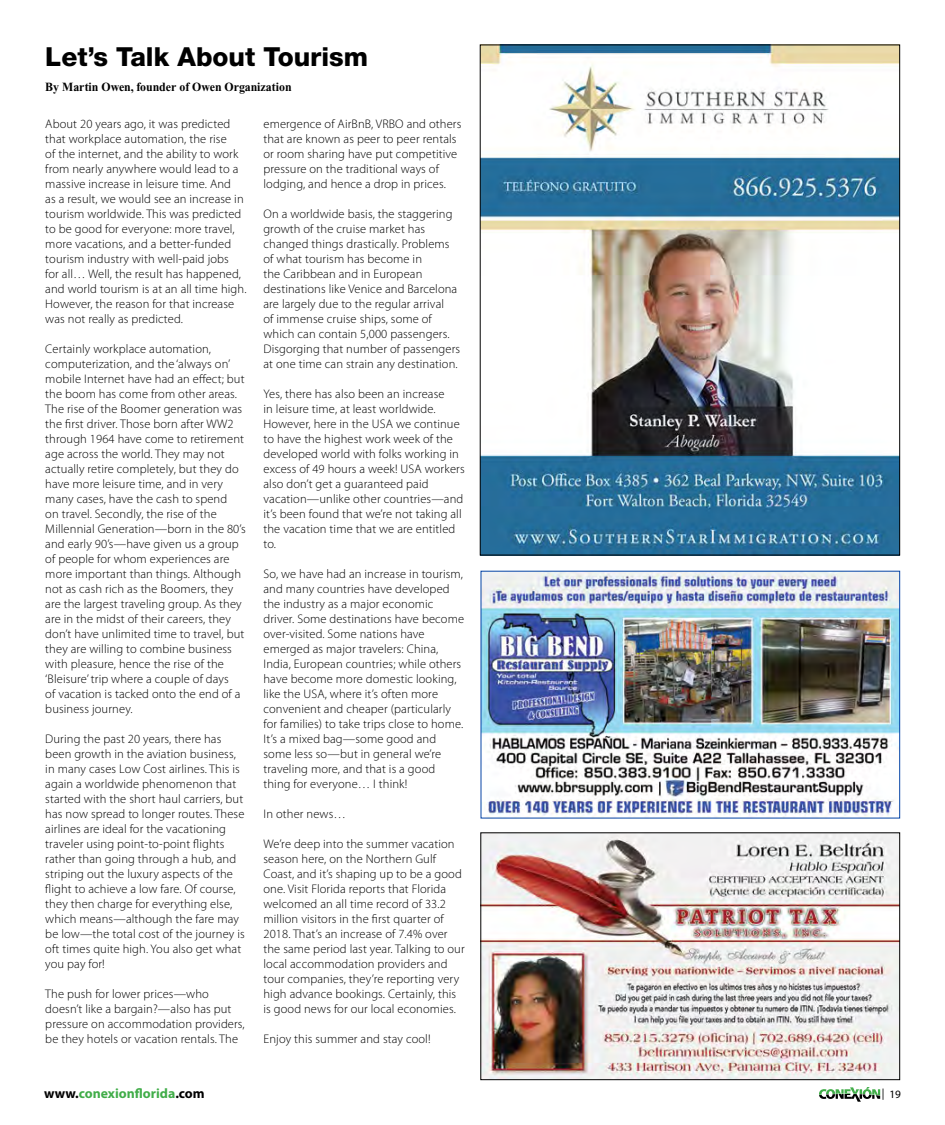
<style>
.page{position:relative;width:945px;height:1125px;background:#fff}
.page>*{position:absolute;margin:0;border:0;box-sizing:border-box;transform-origin:0 0}
.t1{font:800 26.25px "Helvetica Neue";color:#000}
.t2{font:700 13.75px "Myriad Pro";color:#41ad49}
.t3{font:300 12.5px/15px "Myriad Pro";letter-spacing:.01em;color:#000}
.t4{font:700 12.5px "Times New Roman";color:#000;scale:.95 1}
.t5{font:11.25px "Myriad Pro";color:#000}
.s1{color:#000}
</style>
<div class="page">
<svg style="left:819px;top:1087px;width:61px;height:15px"></svg>
<img style="left:483px;top:573px;width:415px;height:243px">
<img style="left:482px;top:834px;width:416px;height:244px">
<div style="left:480px;top:832px;width:420px;height:248px;border:1px solid #000"></div>
<img style="left:482px;top:47px;width:416px;height:506px">
<h1 class="t1" style="left:45px;top:41px;width:324px">Let’s Talk About Tourism</h1>
<p class="t4" style="left:45px;top:80px;width:261px">By Martin Owen, founder of Owen Organization</p>
<p class="t3" style="left:45px;top:116px;width:203px">About 20 years ago, it was predicted that workplace automation, the rise<br>of the internet, and the ability to work from nearly anywhere would lead to a massive increase in leisure time. And<br>as a result, we would see an increase in tourism worldwide. This was predicted to be good for everyone: more travel, more vacations, and a better-funded tourism industry with well-paid jobs<br>for all… Well, the result has happened, and world tourism is at an all time high.<br>However, the reason for that increase was not really as predicted.</p>
<p class="t3" style="left:45px;top:341px;width:202px">Certainly workplace automation, computerization, and the ‘always on’ mobile Internet have had an effect; but the boom has come from other areas.<br>The rise of the Boomer generation was the first driver. Those born after WW2 through 1964 have come to retirement age across the world. They may not actually retire completely, but they do have more leisure time, and in very many cases, have the cash to spend<br>on travel. Secondly, the rise of the Millennial Generation—born in the 80’s and early 90’s—have given us a group of people for whom experiences are more important than things. Although not as cash rich as the Boomers, they are the largest traveling group. As they are in the midst of their careers, they don’t have unlimited time to travel, but they are willing to combine business with pleasure, hence the rise of the ‘Bleisure’ trip where a couple of days<br>of vacation is tacked onto the end of a business journey.</p>
<p class="t3" style="left:45px;top:731px;width:201px">During the past 20 years, there has been growth in the aviation business, in many cases Low Cost airlines. This is again a worldwide phenomenon that started with the short haul carriers, but has now spread to longer routes. These airlines are ideal for the vacationing traveler using point-to-point flights rather than going through a hub, and striping out the luxury aspects of the flight to achieve a low fare. Of course, they then charge for everything else, which means—although the fare may be low—the total cost of the journey is oft times quite high. You also get what you pay for!</p>
<p class="t3" style="left:45px;top:986px;width:201px">The push for lower prices—who doesn’t like a bargain?—also has put pressure on accommodation providers, be they hotels or vacation rentals. The</p>
<p class="t3" style="left:264px;top:116px;width:199px">emergence of AirBnB, VRBO and others that are known as peer to peer rentals or room sharing have put competitive pressure on the traditional ways of lodging, and hence a drop in prices.</p>
<p class="t3" style="left:264px;top:206px;width:198px">On a worldwide basis, the staggering growth of the cruise market has changed things drastically. Problems of what tourism has become in<br>the Caribbean and in European destinations like Venice and Barcelona are largely due to the regular arrival<br>of immense cruise ships, some of which can contain 5,000 passengers.<br>Disgorging that number of passengers at one time can strain any destination.</p>
<p class="t3" style="left:264px;top:386px;width:203px">Yes, there has also been an increase<br>in leisure time, at least worldwide.<br>However, here in the USA we continue to have the highest work week of the developed world with folks working in excess of 49 hours a week! USA workers also don’t get a guaranteed paid vacation—unlike other countries—and it’s been found that we’re not taking all the vacation time that we are entitled to.</p>
<p class="t3" style="left:264px;top:566px;width:202px">So, we have had an increase in tourism, and many countries have developed the industry as a major economic driver. Some destinations have become over-visited. Some nations have emerged as major travelers: China, India, European countries; while others have become more domestic looking, like the USA, where it’s often more convenient and cheaper (particularly for families) to take trips close to home.<br>It’s a mixed bag—some good and some less so—but in general we’re traveling more, and that is a good thing for everyone… I think!</p>
<p class="t3" style="left:264px;top:806px;width:84px">In other news…</p>
<p class="t3" style="left:264px;top:836px;width:203px">We’re deep into the summer vacation season here, on the Northern Gulf Coast, and it’s shaping up to be a good one. Visit Florida reports that Florida welcomed an all time record of 33.2 million visitors in the first quarter of 2018. That’s an increase of 7.4% over the same period last year. Talking to our local accommodation providers and tour companies, they’re reporting very high advance bookings. Certainly, this is good news for our local economies.</p>
<p class="t3" style="left:264px;top:1031px;width:169px">Enjoy this summer and stay cool!</p>
<p class="t2" style="left:44px;top:1084px;width:162px"><span class="s1">www.</span>conexionflorida<span class="s1">.com</span></p>
<p class="t5" style="left:882px;top:1087px;width:21px">| 19</p>
</div>
